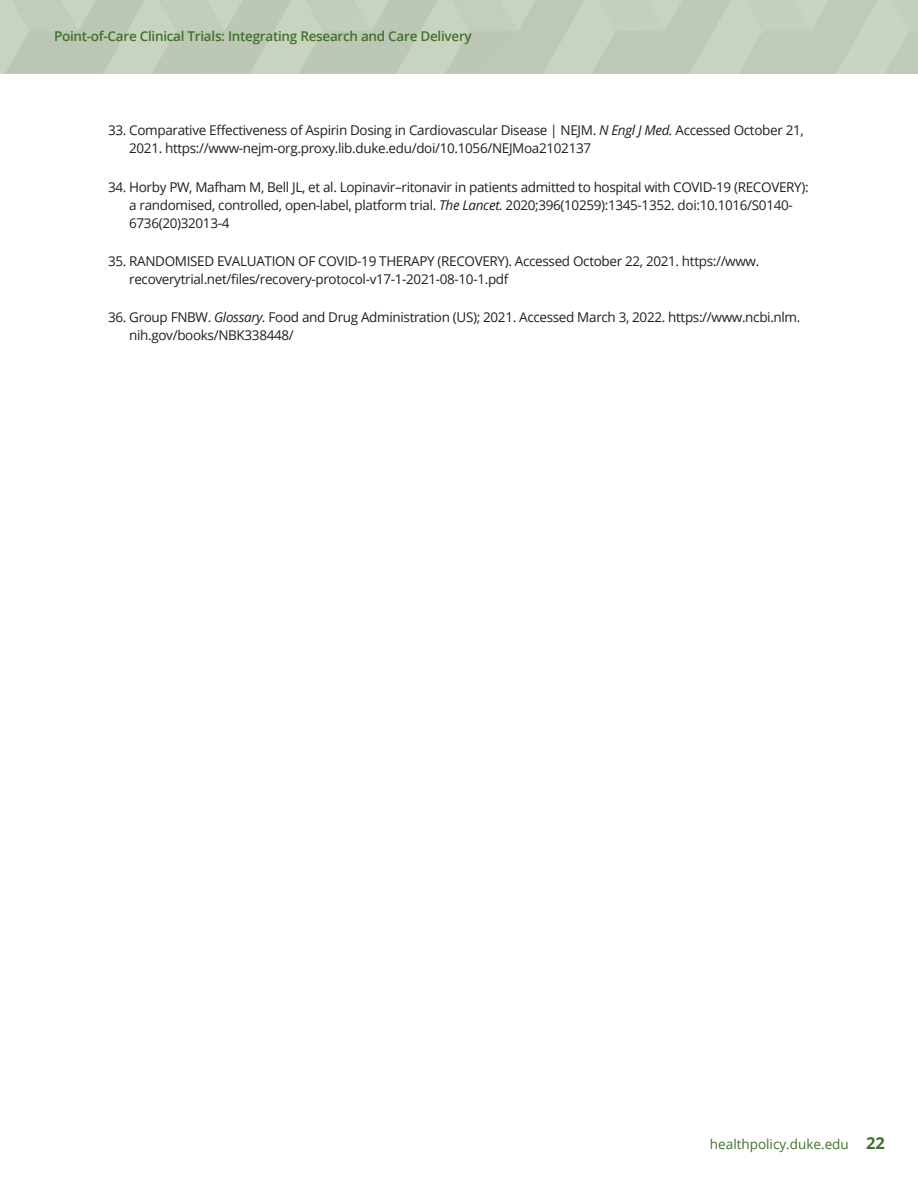
<style>
.page{position:relative;width:918px;height:1188px;background:#fff}
.page>*{position:absolute;margin:0;border:0;box-sizing:border-box;transform-origin:0 0}
.t1{font:700 16.5px "Open Sans";color:#42712a}
.Paragraph_Style_1{font:13.5px/18px "Open Sans";letter-spacing:-.025em;color:#231f20}
.t2{font:600 13.5px "Open Sans";letter-spacing:-.02em;color:#42712a}
.t3{font:13.5px "Open Sans";color:#42712a}
.s1{font-style:italic}
</style>
<div class="page">
<div style="left:0;top:0;width:918px;height:73px;background:#c0cab8"></div>
<p class="t2" style="left:54px;top:27px;width:419px">Point-of-Care Clinical Trials: Integrating Research and Care Delivery</p>
<p class="Paragraph_Style_1" style="left:129px;top:121px;width:676px;text-indent:-21px">33. Comparative Effectiveness of Aspirin Dosing in Cardiovascular Disease | NEJM. <span class="s1">N Engl J Med.</span> Accessed October 21,<br>2021. https://www-nejm-org.proxy.lib.duke.edu/doi/10.1056/NEJMoa2102137</p>
<p class="Paragraph_Style_1" style="left:129px;top:177px;width:681px;text-indent:-21px">34. Horby PW, Mafham M, Bell JL, et al. Lopinavir–ritonavir in patients admitted to hospital with COVID-19 (RECOVERY): a randomised, controlled, open-label, platform trial. <span class="s1">The Lancet.</span> 2020;396(10259):1345-1352. doi:10.1016/S0140-<br>6736(20)32013-4</p>
<p class="Paragraph_Style_1" style="left:129px;top:252px;width:632px;text-indent:-21px">35. RANDOMISED EVALUATION OF COVID-19 THERAPY (RECOVERY). Accessed October 22, 2021. https://www. recoverytrial.net/files/recovery-protocol-v17-1-2021-08-10-1.pdf</p>
<p class="Paragraph_Style_1" style="left:129px;top:308px;width:673px;text-indent:-21px">36. Group FNBW. <span class="s1">Glossary.</span> Food and Drug Administration (US); 2021. Accessed March 3, 2022. https://www.ncbi.nlm. nih.gov/books/NBK338448/</p>
<p class="t3" style="left:710px;top:1135px;width:140px">healthpolicy.duke.edu</p>
<p class="t1" style="left:866px;top:1132px;width:20px">22</p>
</div>
